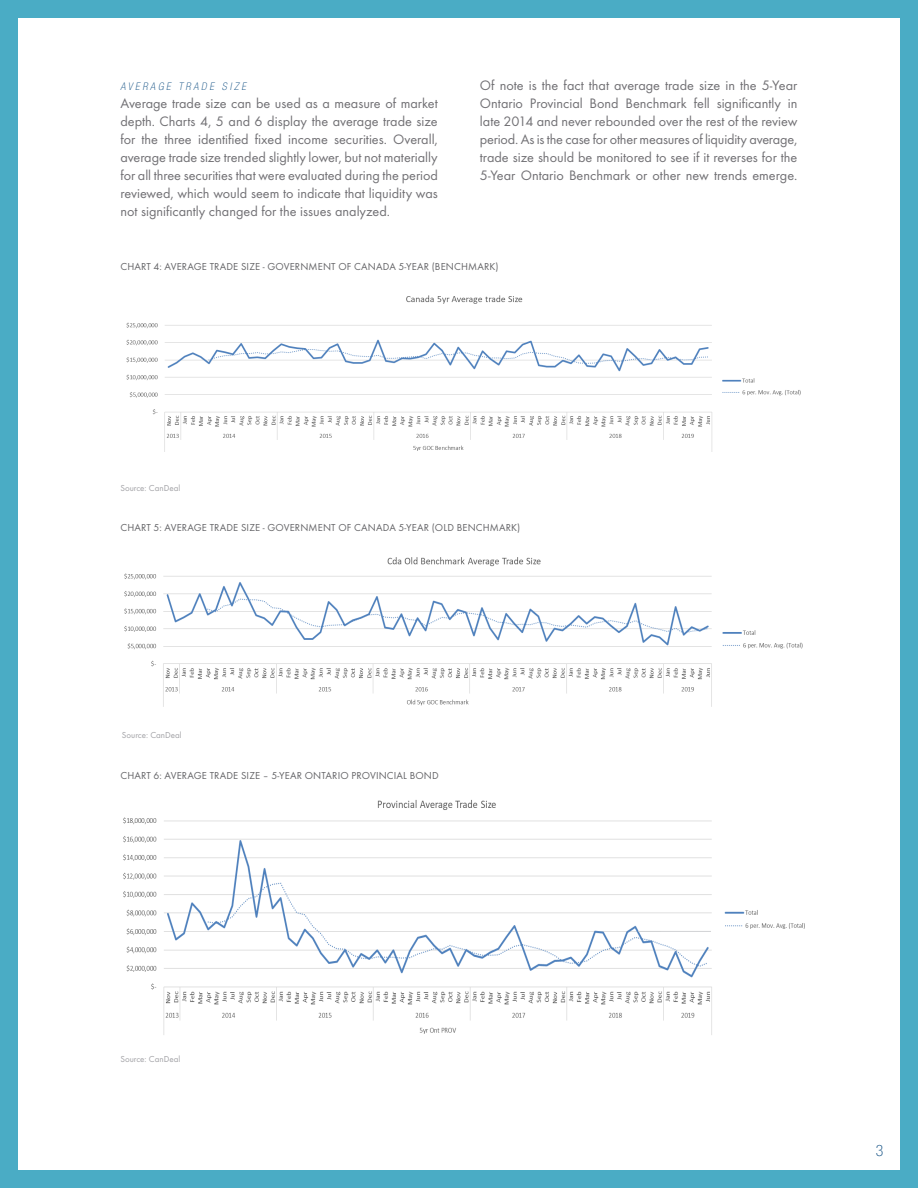
<style>
.page{position:relative;width:918px;height:1188px;background:#fff}
.page>*{position:absolute;margin:0;border:0;box-sizing:border-box;transform-origin:0 0}
.t1{font:100 condensed 15.75px "Helvetica Neue";color:#00447b}
.t2{font:14.25px/18px "Futura TOT";color:#717074;text-align:justify}
.t3{font:10.5px "Futura TOT";letter-spacing:.015em;color:#656568}
.t4{font:italic 100 condensed 10.5px "Helvetica Neue";color:#00447b}
.t5{font:9px "Futura TOT";color:#a1a1a5}
</style>
<div class="page">
<div style="left:0;top:0;width:918px;height:1188px;border:18px solid #4aacc5"></div>
<img style="left:126px;top:295px;width:675px;height:157px">
<img style="left:124px;top:557px;width:679px;height:149px">
<img style="left:724px;top:910px;width:81px;height:19px">
<img style="left:123px;top:799px;width:589px;height:236px">
<div style="left:661px;top:916px;width:59px;height:22px;background:#fff"></div>
<hr style="left:638px;top:931px;width:73px;height:1px;background:#d1d2d4">
<p class="t4" style="left:120px;top:80px;width:129px">AVERAGE TRADE SIZE</p>
<p class="t2" style="left:120px;top:94px;width:319px">Average trade size can be used as a measure of market depth. Charts 4, 5 and 6 display the average trade size for the three identified fixed income securities. Overall, average trade size trended slightly lower, but not materially for all three securities that were evaluated during the period reviewed, which would seem to indicate that liquidity was not significantly changed for the issues analyzed.</p>
<p class="t2" style="left:480px;top:76px;width:319px">Of note is the fact that average trade size in the 5-Year Ontario Provincial Bond Benchmark fell significantly in late 2014 and never rebounded over the rest of the review period. As is the case for other measures of liquidity average, trade size should be monitored to see if it reverses for the 5-Year Ontario Benchmark or other new trends emerge.</p>
<p class="t3" style="left:120px;top:260px;width:380px">CHART 4: AVERAGE TRADE SIZE - GOVERNMENT OF CANADA 5-YEAR (BENCHMARK)</p>
<p class="t5" style="left:120px;top:482px;width:61px">Source: CanDeal</p>
<p class="t3" style="left:120px;top:521px;width:401px">CHART 5: AVERAGE TRADE SIZE - GOVERNMENT OF CANADA 5-YEAR (OLD BENCHMARK)</p>
<p class="t5" style="left:122px;top:730px;width:61px">Source: CanDeal</p>
<p class="t3" style="left:120px;top:769px;width:320px">CHART 6: AVERAGE TRADE SIZE – 5-YEAR ONTARIO PROVINCIAL BOND</p>
<p class="t5" style="left:120px;top:1054px;width:61px">Source: CanDeal</p>
<p class="t1" style="left:876px;top:1142px;width:9px">3</p>
</div>
